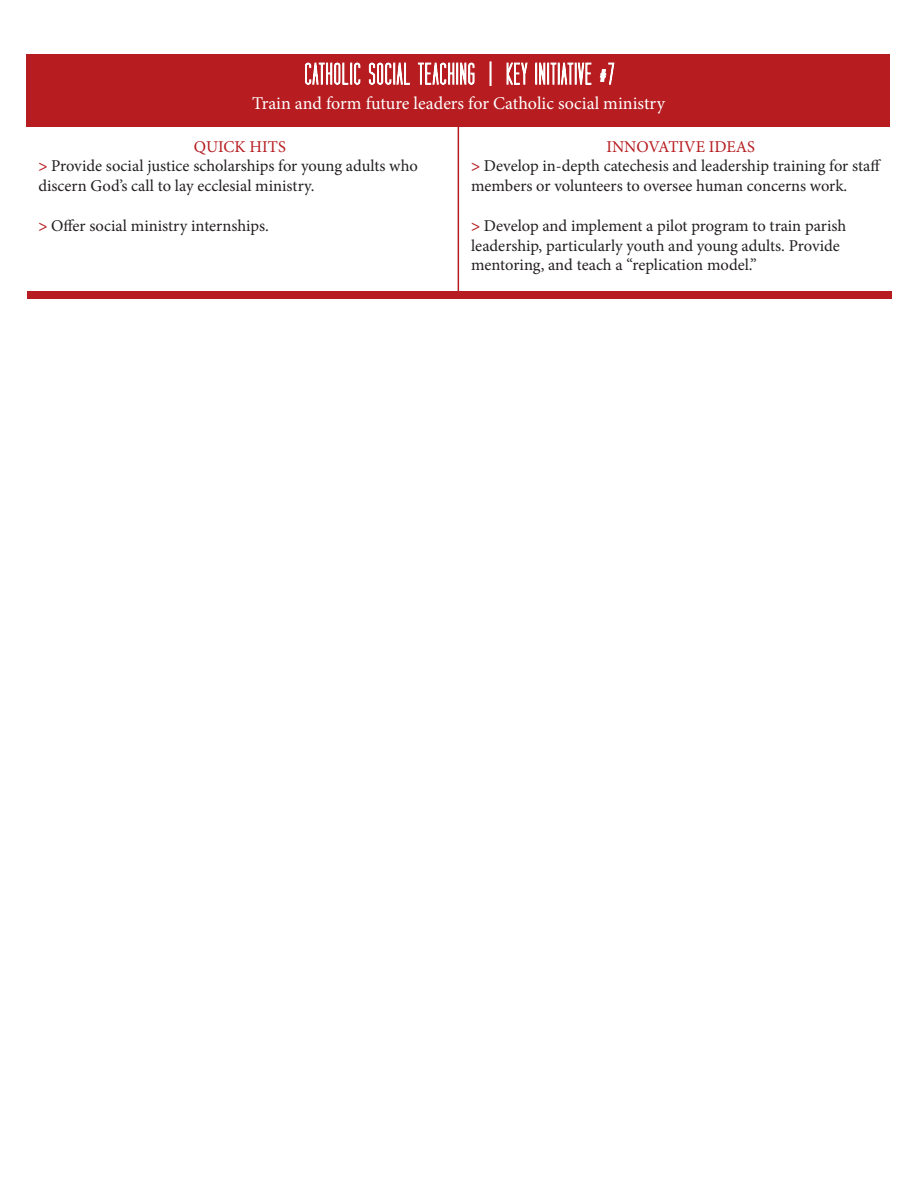
<style>
.page{position:relative;width:918px;height:1188px;background:#fff}
.page>*{position:absolute;margin:0;border:0;box-sizing:border-box;transform-origin:0 0}
.t1{font:18px "Minion Pro";color:#fff}
.t2{font:16.5px/19.8px "Minion Pro";color:#231f20}
.t3{font:16.5px "Minion Pro";color:#b61c20}
.s1{font-weight:700;color:#b61c20}
</style>
<div class="page">
<div style="left:26px;top:54px;width:864px;height:73px;background:#b61c20"></div>
<svg style="left:305px;top:62px;width:56px;height:23px"></svg>
<svg style="left:368px;top:62px;width:43px;height:23px"></svg>
<svg style="left:417px;top:62px;width:58px;height:23px"></svg>
<div style="left:490px;top:61px;width:2px;height:25px;border:2px solid #fff"></div>
<svg style="left:506px;top:62px;width:22px;height:23px"></svg>
<div style="left:535px;top:63px;width:2px;height:22px;border:2px solid #fff"></div>
<svg style="left:539px;top:62px;width:53px;height:23px"></svg>
<svg style="left:599px;top:62px;width:16px;height:23px"></svg>
<div style="left:28px;top:292px;width:864px;height:7px;background:#b61c20"></div>
<hr style="left:458px;top:122px;width:1px;height:170px;background:#b61c20">
<p class="t1" style="left:252px;top:91px;width:414px">Train and form future leaders for Catholic social ministry</p>
<p class="t3" style="left:194px;top:135px;width:93px">QUICK HITS</p>
<p class="t2" style="left:38px;top:156px;width:381px"><span class="s1">&gt;</span> Provide social justice scholarships for young adults who discern God’s call to lay ecclesial ministry.</p>
<p class="t2" style="left:38px;top:216px;width:232px"><span class="s1">&gt;</span> Offer social ministry internships.</p>
<p class="t3" style="left:606px;top:135px;width:150px">INNOVATIVE IDEAS</p>
<p class="t2" style="left:471px;top:156px;width:412px"><span class="s1">&gt;</span> Develop in-depth catechesis and leadership training for staff members or volunteers to oversee human concerns work.</p>
<p class="t2" style="left:471px;top:216px;width:377px"><span class="s1">&gt;</span> Develop and implement a pilot program to train parish leadership, particularly youth and young adults. Provide mentoring, and teach a “replication model.”</p>
</div>
